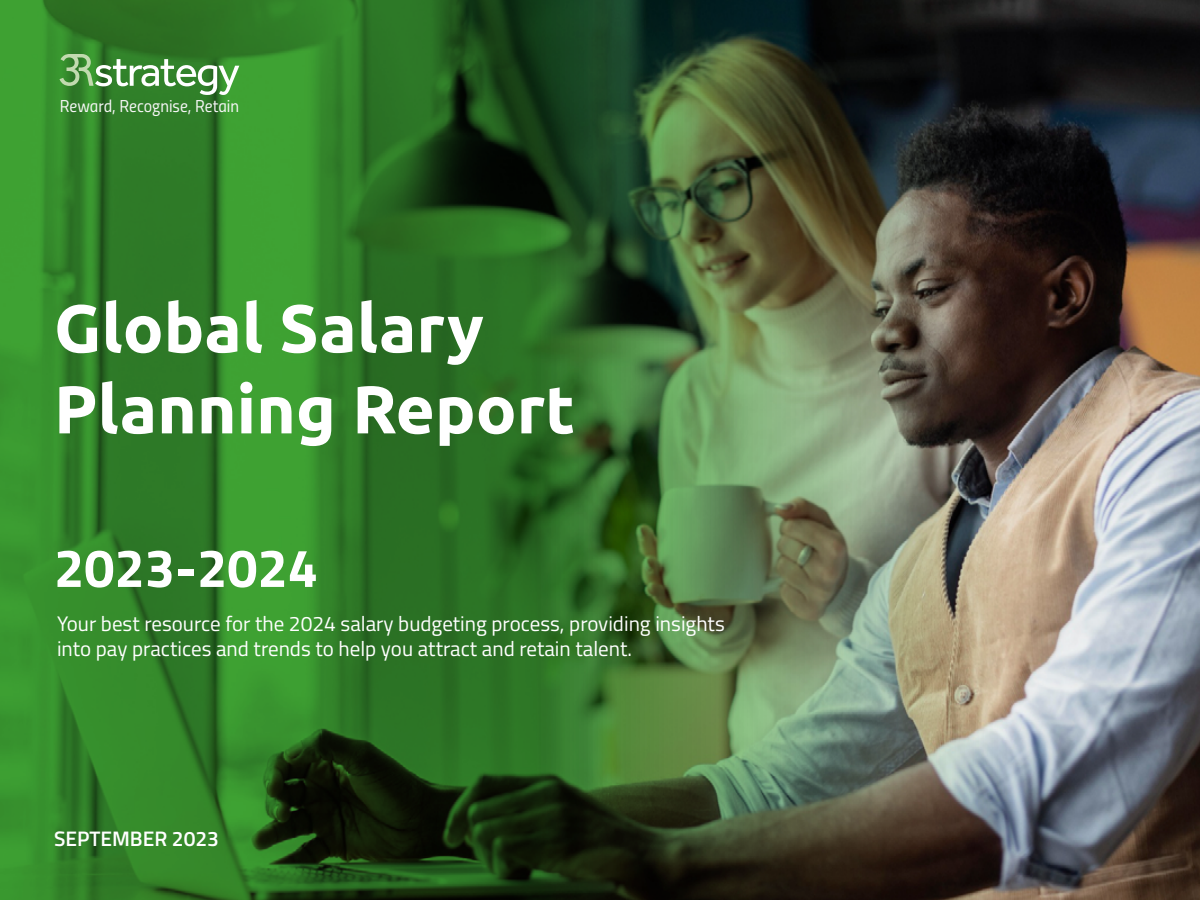
<style>
.page{position:relative;width:1200px;height:900px;background:#fff}
.page>*{position:absolute;margin:0;border:0;box-sizing:border-box;transform-origin:0 0}
.t1{font:700 67.5px/81px "Ubuntu";color:#fff}
.t2{font:700 54px "Titillium";color:#fff}
.t3{font:21px/25.2px "Titillium";color:#fff}
.t4{font:600 21px "Titillium";color:#fff}
.t5{font:17.25px "Titillium Regular Upright";color:#f6f6f6}
</style>
<div class="page">
<img style="left:1068px;top:0;width:132px;height:900px">
<img style="left:0;top:0;width:1068px;height:900px">
<svg style="left:59px;top:54px;width:180px;height:41px"></svg>
<p class="t5" style="left:60px;top:93px;width:181px">Reward, Recognise, Retain</p>
<h1 class="t1" style="left:54px;top:287px;width:523px">Global Salary<br>Planning Report</h1>
<h2 class="t2" style="left:54px;top:527px;width:265px">2023-2024</h2>
<p class="t3" style="left:57px;top:610px;width:669px">Your best resource for the 2024 salary budgeting process, providing insights into pay practices and trends to help you attract and retain talent.</p>
<p class="t4" style="left:54px;top:823px;width:167px">SEPTEMBER 2023</p>
</div>
